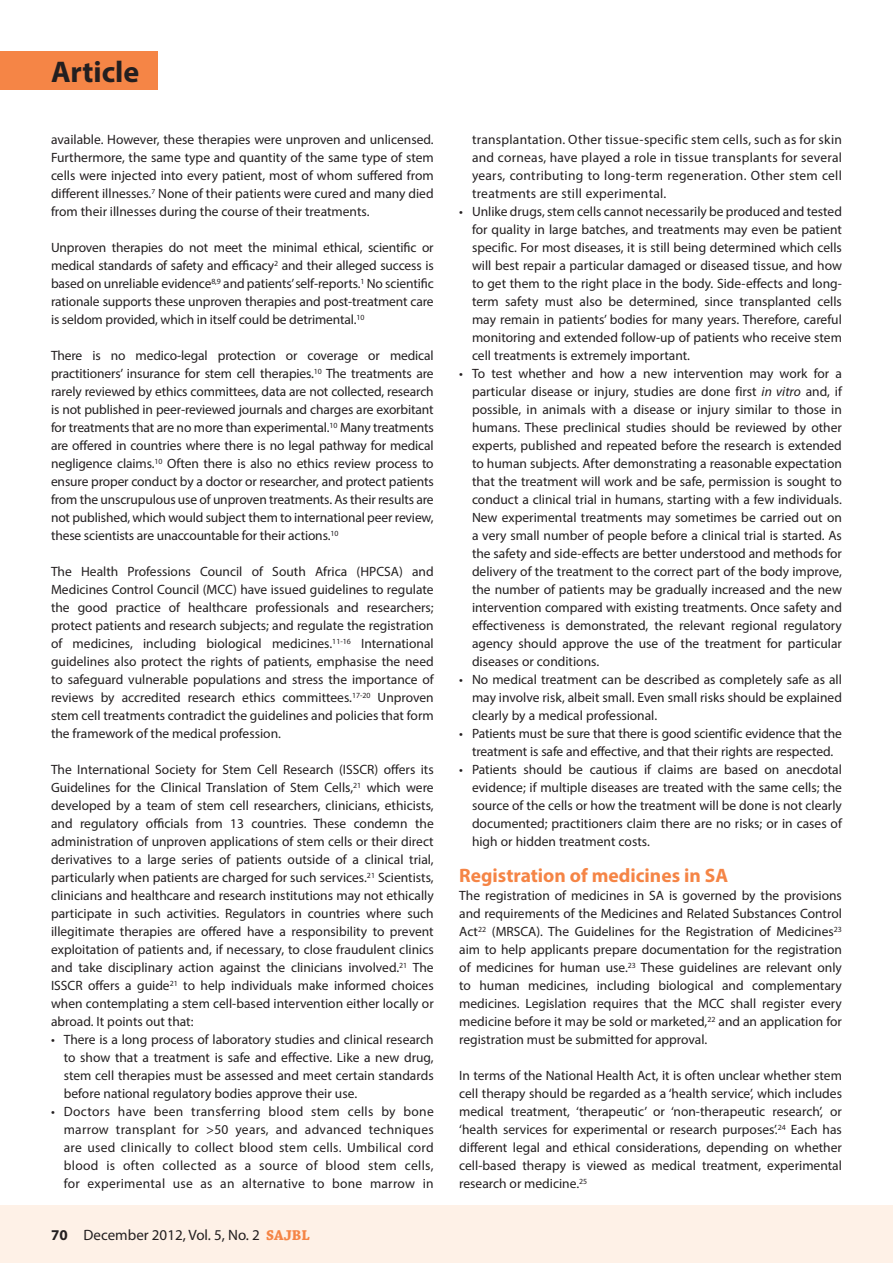
<style>
.page{position:relative;width:893px;height:1263px;background:#fff}
.page>*{position:absolute;margin:0;border:0;box-sizing:border-box;transform-origin:0 0}
.t1{font:700 30px "Myriad Pro";color:#231f20}
.B_HEAD{font:700 19.5px "Myriad Pro";color:#f58546}
.t2{font:15px "Myriad Pro";color:#231f20}
.BODY_COPY{font:13.5px/18px "Myriad Pro";color:#231f20;text-align:justify}
.s1{font-weight:700}
.s2{font-family:"Chaparral Pro";font-weight:700;color:#f58546}
.s3{font-style:italic}
</style>
<div class="page">
<div style="left:0;top:1205px;width:893px;height:58px;background:#fef1e7"></div>
<div style="left:0;top:51px;width:157px;height:39px;background:#f58546"></div>
<h1 class="t1" style="left:51px;top:52px;width:90px">Article</h1>
<p class="BODY_COPY" style="left:51px;top:130px;width:384px">available. However, these therapies were unproven and unlicensed.<br>Furthermore, the same type and quantity of the same type of stem cells were injected into every patient, most of whom suffered from different illnesses.<sup>7</sup> None of their patients were cured and many died from their illnesses during the course of their treatments.</p>
<p class="BODY_COPY" style="left:51px;top:238px;width:384px">Unproven therapies do not meet the minimal ethical, scientific or medical standards of safety and efficacy<sup>2</sup> and their alleged success is based on unreliable evidence<sup>8,9</sup> and patients’ self-reports.<sup>1</sup> No scientific rationale supports these unproven therapies and post-treatment care is seldom provided, which in itself could be detrimental.<sup>10</sup></p>
<p class="BODY_COPY" style="left:51px;top:346px;width:384px">There is no medico-legal protection or coverage or medical practitioners’ insurance for stem cell therapies.<sup>10</sup> The treatments are rarely reviewed by ethics committees, data are not collected, research is not published in peer-reviewed journals and charges are exorbitant for treatments that are no more than experimental.<sup>10</sup> Many treatments are offered in countries where there is no legal pathway for medical negligence claims.<sup>10</sup> Often there is also no ethics review process to ensure proper conduct by a doctor or researcher, and protect patients from the unscrupulous use of unproven treatments. As their results are not published, which would subject them to international peer review, these scientists are unaccountable for their actions.<sup>10</sup></p>
<p class="BODY_COPY" style="left:51px;top:562px;width:384px">The Health Professions Council of South Africa (HPCSA) and Medicines Control Council (MCC) have issued guidelines to regulate the good practice of healthcare professionals and researchers; protect patients and research subjects; and regulate the registration of medicines, including biological medicines.<sup>11-16</sup> International guidelines also protect the rights of patients, emphasise the need to safeguard vulnerable populations and stress the importance of reviews by accredited research ethics committees.<sup>17-20</sup> Unproven stem cell treatments contradict the guidelines and policies that form the framework of the medical profession.</p>
<p class="BODY_COPY" style="left:51px;top:760px;width:384px">The International Society for Stem Cell Research (ISSCR) offers its Guidelines for the Clinical Translation of Stem Cells,<sup>21</sup> which were developed by a team of stem cell researchers, clinicians, ethicists, and regulatory officials from 13 countries. These condemn the administration of unproven applications of stem cells or their direct derivatives to a large series of patients outside of a clinical trial, particularly when patients are charged for such services.<sup>21</sup> Scientists, clinicians and healthcare and research institutions may not ethically participate in such activities. Regulators in countries where such illegitimate therapies are offered have a responsibility to prevent exploitation of patients and, if necessary, to close fraudulent clinics and take disciplinary action against the clinicians involved.<sup>21</sup> The ISSCR offers a guide<sup>21</sup> to help individuals make informed choices when contemplating a stem cell-based intervention either locally or abroad. It points out that:</p>
<p class="BODY_COPY" style="left:64px;top:1030px;width:371px;text-indent:-13px">• There is a long process of laboratory studies and clinical research to show that a treatment is safe and effective. Like a new drug, stem cell therapies must be assessed and meet certain standards before national regulatory bodies approve their use.</p>
<p class="BODY_COPY" style="left:64px;top:1102px;width:372px;text-indent:-13px">• Doctors have been transferring blood stem cells by bone marrow transplant for &gt;50 years, and advanced techniques are used clinically to collect blood stem cells. Umbilical cord blood is often collected as a source of blood stem cells, for experimental use as an alternative to bone marrow in</p>
<p class="t2" style="left:51px;top:1225px;width:260px"><span class="s1">70</span> December 2012, Vol. 5, No. 2 <span class="s2">SAJBL</span></p>
<p class="BODY_COPY" style="left:472px;top:130px;width:371px">transplantation. Other tissue-specific stem cells, such as for skin and corneas, have played a role in tissue transplants for several years, contributing to long-term regeneration. Other stem cell treatments are still experimental.</p>
<p class="BODY_COPY" style="left:472px;top:202px;width:371px;text-indent:-13px">• Unlike drugs, stem cells cannot necessarily be produced and tested for quality in large batches, and treatments may even be patient specific. For most diseases, it is still being determined which cells will best repair a particular damaged or diseased tissue, and how to get them to the right place in the body. Side-effects and long&shy;term safety must also be determined, since transplanted cells may remain in patients’ bodies for many years. Therefore, careful monitoring and extended follow-up of patients who receive stem cell treatments is extremely important.</p>
<p class="BODY_COPY" style="left:472px;top:364px;width:371px;text-indent:-13px">• To test whether and how a new intervention may work for a particular disease or injury, studies are done first <span class="s3">in vitro</span> and, if possible, in animals with a disease or injury similar to those in humans. These preclinical studies should be reviewed by other experts, published and repeated before the research is extended to human subjects. After demonstrating a reasonable expectation that the treatment will work and be safe, permission is sought to conduct a clinical trial in humans, starting with a few individuals.<br>New experimental treatments may sometimes be carried out on a very small number of people before a clinical trial is started. As the safety and side-effects are better understood and methods for delivery of the treatment to the correct part of the body improve, the number of patients may be gradually increased and the new intervention compared with existing treatments. Once safety and effectiveness is demonstrated, the relevant regional regulatory agency should approve the use of the treatment for particular diseases or conditions.</p>
<p class="BODY_COPY" style="left:472px;top:670px;width:371px;text-indent:-13px">• No medical treatment can be described as completely safe as all may involve risk, albeit small. Even small risks should be explained clearly by a medical professional.</p>
<p class="BODY_COPY" style="left:459px;top:724px;width:384px;text-align:center">• Patients must be sure that there is good scientific evidence that the treatment is safe and effective, and that their rights are respected.</p>
<p class="BODY_COPY" style="left:472px;top:760px;width:371px;text-indent:-13px">• Patients should be cautious if claims are based on anecdotal evidence; if multiple diseases are treated with the same cells; the source of the cells or how the treatment will be done is not clearly documented; practitioners claim there are no risks; or in cases of high or hidden treatment costs.</p>
<p class="B_HEAD" style="left:459px;top:863px;width:270px">Registration of medicines in SA</p>
<p class="BODY_COPY" style="left:459px;top:886px;width:384px">The registration of medicines in SA is governed by the provisions and requirements of the Medicines and Related Substances Control Act<sup>22</sup> (MRSCA). The Guidelines for the Registration of Medicines<sup>23 </sup>aim to help applicants prepare documentation for the registration of medicines for human use.<sup>23</sup> These guidelines are relevant only to human medicines, including biological and complementary medicines. Legislation requires that the MCC shall register every medicine before it may be sold or marketed,<sup>22</sup> and an application for registration must be submitted for approval.</p>
<p class="BODY_COPY" style="left:459px;top:1066px;width:384px">In terms of the National Health Act, it is often unclear whether stem cell therapy should be regarded as a ‘health service’, which includes medical treatment, ‘therapeutic’ or ‘non-therapeutic research’, or ‘health services for experimental or research purposes’.<sup>24</sup> Each has different legal and ethical considerations, depending on whether cell-based therapy is viewed as medical treatment, experimental research or medicine.<sup>25</sup></p>
</div>
